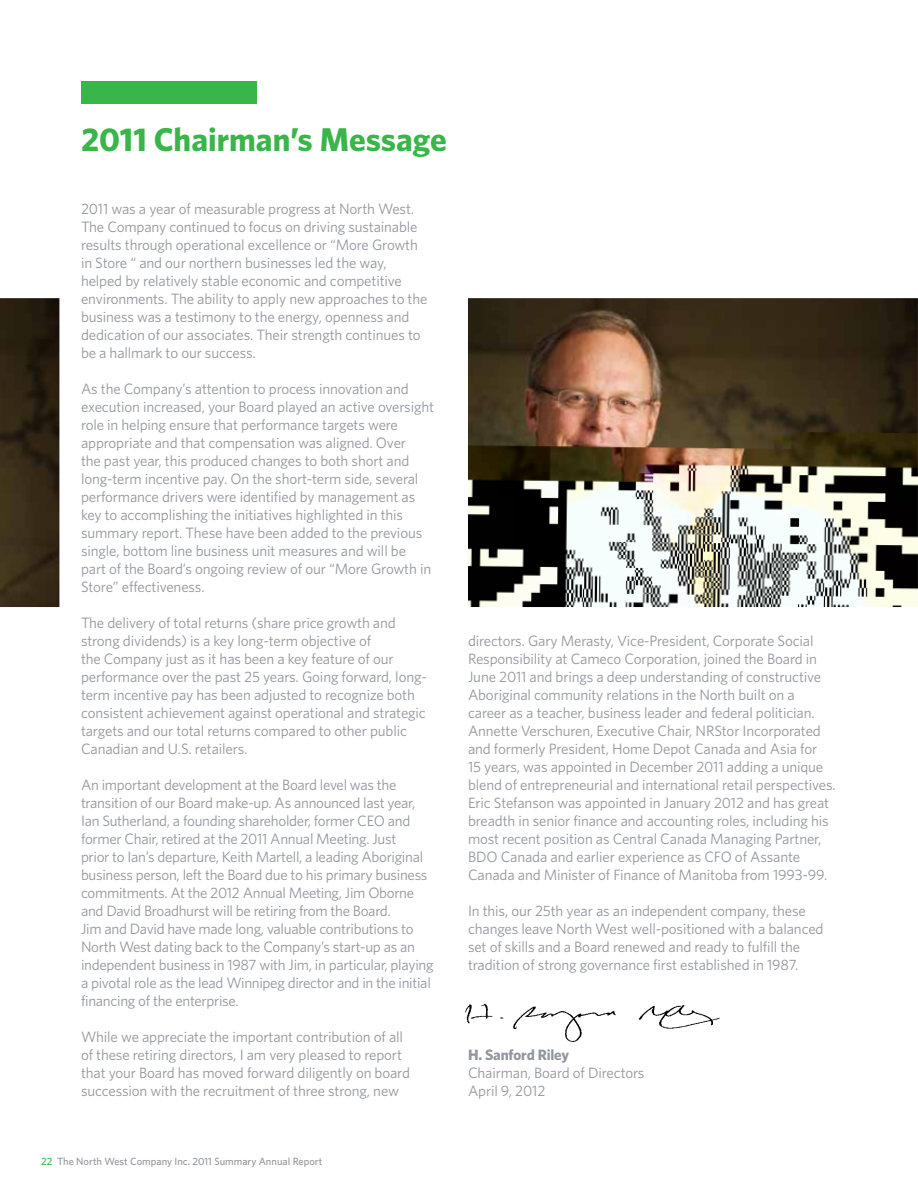
<style>
.page{position:relative;width:918px;height:1188px;background:#fff}
.page>*{position:absolute;margin:0;border:0;box-sizing:border-box;transform-origin:0 0}
.t1{font:700 33px "Whitney";color:#39b54a}
.t2{font:15px/18px "Whitney";letter-spacing:-.01em;color:#91969d}
.t3{font:700 15px "Whitney";letter-spacing:-.01em;color:#91969d}
.t4{font:500 10.5px "Whitney";color:#91969d}
.s1{color:#39b54a}
</style>
<div class="page">
<img style="left:468px;top:298px;width:450px;height:309px">
<img style="left:0;top:298px;width:59px;height:309px">
<div style="left:81px;top:81px;width:175px;height:22px;background:#39b54a"></div>
<img style="left:465px;top:1005px;width:255px;height:36px">
<h1 class="t1" style="left:81px;top:119px;width:367px">2011 Chairman’s Message</h1>
<p class="t2" style="left:81px;top:200px;width:348px">2011 was a year of measurable progress at North West.<br>The Company continued to focus on driving sustainable results through operational excellence or “More Growth in Store “ and our northern businesses led the way, helped by relatively stable economic and competitive environments. The ability to apply new approaches to the business was a testimony to the energy, openness and dedication of our associates. Their strength continues to be a hallmark to our success.</p>
<p class="t2" style="left:81px;top:380px;width:355px">As the Company’s attention to process innovation and execution increased, your Board played an active oversight role in helping ensure that performance targets were appropriate and that compensation was aligned. Over<br>the past year, this produced changes to both short and long-term incentive pay. On the short-term side, several performance drivers were identified by management as key to accomplishing the initiatives highlighted in this summary report. These have been added to the previous single, bottom line business unit measures and will be part of the Board’s ongoing review of our “More Growth in Store” effectiveness.</p>
<p class="t2" style="left:81px;top:614px;width:347px">The delivery of total returns (share price growth and strong dividends) is a key long-term objective of<br>the Company just as it has been a key feature of our performance over the past 25 years. Going forward, long&shy;term incentive pay has been adjusted to recognize both consistent achievement against operational and strategic targets and our total returns compared to other public Canadian and U.S. retailers.</p>
<p class="t2" style="left:81px;top:776px;width:354px">An important development at the Board level was the transition of our Board make-up. As announced last year, Ian Sutherland, a founding shareholder, former CEO and former Chair, retired at the 2011 Annual Meeting. Just<br>prior to Ian’s departure, Keith Martell, a leading Aboriginal business person, left the Board due to his primary business commitments. At the 2012 Annual Meeting, Jim Oborne and David Broadhurst will be retiring from the Board.<br>Jim and David have made long, valuable contributions to North West dating back to the Company’s start-up as an independent business in 1987 with Jim, in particular, playing a pivotal role as the lead Winnipeg director and in the initial financing of the enterprise.</p>
<p class="t2" style="left:81px;top:1028px;width:331px">While we appreciate the important contribution of all of these retiring directors, I am very pleased to report that your Board has moved forward diligently on board succession with the recruitment of three strong, new</p>
<p class="t2" style="left:468px;top:632px;width:369px">directors. Gary Merasty, Vice-President, Corporate Social Responsibility at Cameco Corporation, joined the Board in June 2011 and brings a deep understanding of constructive Aboriginal community relations in the North built on a career as a teacher, business leader and federal politician.<br>Annette Verschuren, Executive Chair, NRStor Incorporated and formerly President, Home Depot Canada and Asia for<br>15 years, was appointed in December 2011 adding a unique blend of entrepreneurial and international retail perspectives.<br>Eric Stefanson was appointed in January 2012 and has great breadth in senior finance and accounting roles, including his most recent position as Central Canada Managing Partner, BDO Canada and earlier experience as CFO of Assante Canada and Minister of Finance of Manitoba from 1993-99.</p>
<p class="t2" style="left:468px;top:902px;width:357px">In this, our 25th year as an independent company, these changes leave North West well-positioned with a balanced set of skills and a Board renewed and ready to fulfill the tradition of strong governance first established in 1987.</p>
<p class="t3" style="left:468px;top:1046px;width:103px">H. Sanford Riley</p>
<p class="t2" style="left:468px;top:1064px;width:178px">Chairman, Board of Directors<br>April 9, 2012</p>
<p class="t4" style="left:41px;top:1155px;width:282px"><span class="s1">22</span> The North West Company Inc. 2011 Summary Annual Report</p>
</div>
